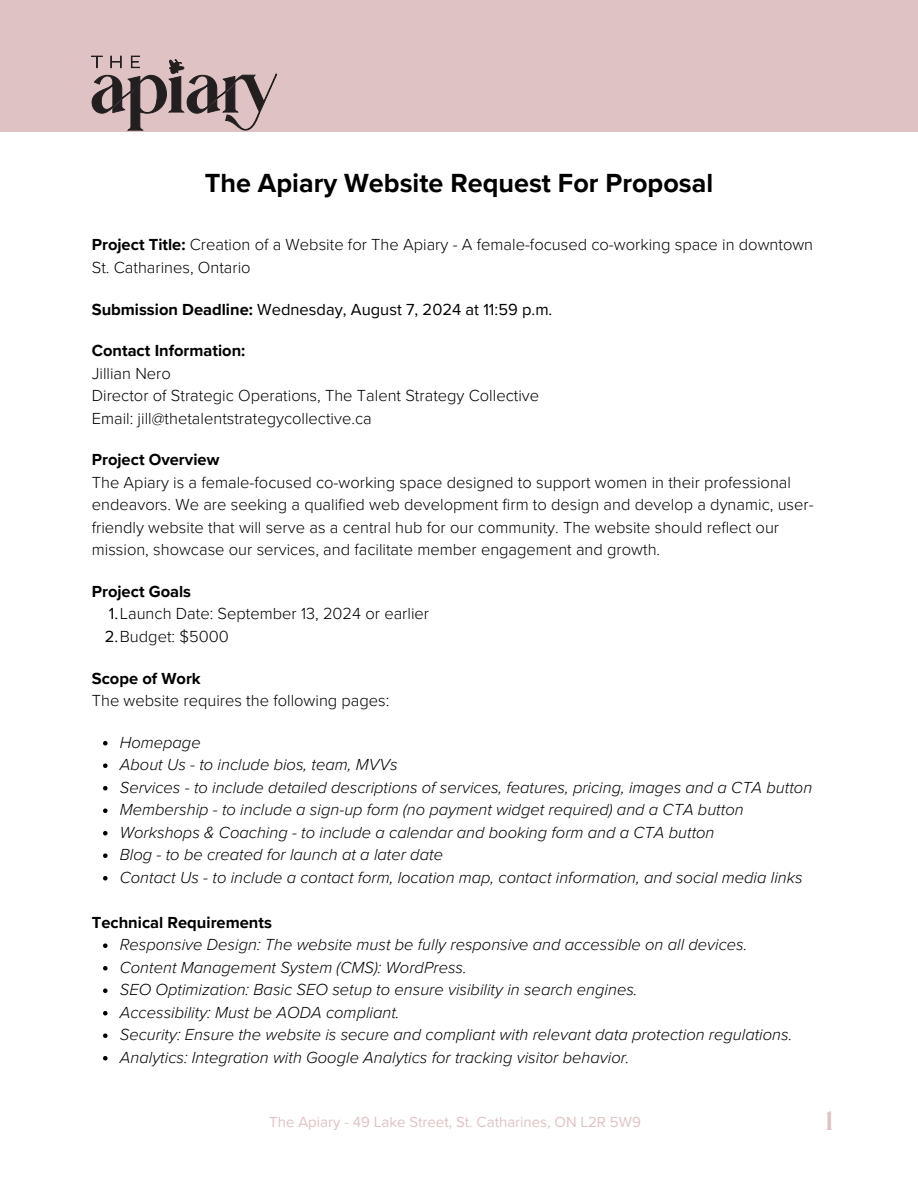
<style>
.page{position:relative;width:918px;height:1188px;background:#fff}
.page>*{position:absolute;margin:0;border:0;box-sizing:border-box;transform-origin:0 0}
.t1{font:700 27px "Proxima Nova";color:#000}
.t2{font:24px "Glitten";color:#dfc2c3}
.t3{font:italic 300 16.5px "Proxima Nova";color:#000}
.t4{font:300 16.5px/22.5px "Proxima Nova";color:#000}
.t5{font:700 16.5px "Proxima Nova";color:#000}
.t6{font:16.5px "Proxima Nova";color:#000}
.t7{font:15px "Proxima Nova";color:#dfc2c3}
.s1{font-weight:700}
.s2{font-weight:400}
</style>
<div class="page">
<svg style="left:103px;top:741px;width:5px;height:4px"></svg>
<svg style="left:103px;top:763px;width:5px;height:5px"></svg>
<svg style="left:103px;top:786px;width:5px;height:4px"></svg>
<svg style="left:103px;top:808px;width:5px;height:5px"></svg>
<svg style="left:103px;top:831px;width:5px;height:4px"></svg>
<svg style="left:103px;top:853px;width:5px;height:5px"></svg>
<svg style="left:103px;top:876px;width:5px;height:4px"></svg>
<svg style="left:103px;top:943px;width:5px;height:5px"></svg>
<svg style="left:103px;top:966px;width:5px;height:4px"></svg>
<svg style="left:103px;top:988px;width:5px;height:5px"></svg>
<svg style="left:103px;top:1011px;width:5px;height:4px"></svg>
<svg style="left:103px;top:1033px;width:5px;height:5px"></svg>
<svg style="left:103px;top:1056px;width:5px;height:4px"></svg>
<div style="left:0;top:0;width:918px;height:132px;background:#dfc2c3"></div>
<svg style="left:91px;top:56px;width:186px;height:74px"></svg>
<p class="t1" style="left:205px;top:167px;width:510px">The Apiary Website Request For Proposal</p>
<p class="t4" style="left:92px;top:234px;width:723px"><span class="s1">Project Title:</span> Creation of a Website for The Apiary - A female-focused co-working space in downtown<br>St. Catharines, Ontario</p>
<h1 class="t6" style="left:92px;top:299px;width:462px"><span class="s1">Submission Deadline:</span> Wednesday, August 7, 2024 at 11:59 p.m.</h1>
<p class="t5" style="left:92px;top:341px;width:155px">Contact Information:</p>
<p class="t4" style="left:92px;top:362px;width:81px">Jillian Nero</p>
<p class="t4" style="left:92px;top:385px;width:449px">Director of Strategic Operations, The Talent Strategy Collective</p>
<p class="t4" style="left:92px;top:407px;width:282px">Email: jill@thetalentstrategycollective.ca</p>
<p class="t5" style="left:92px;top:450px;width:129px">Project Overview</p>
<p class="t4" style="left:92px;top:471px;width:723px">The Apiary is a female-focused co-working space designed to support women in their professional endeavors. We are seeking a qualified web development firm to design and develop a dynamic, user&shy;friendly website that will serve as a central hub for our community. The website should reflect our mission, showcase our services, and facilitate member engagement and growth.</p>
<p class="t5" style="left:92px;top:582px;width:101px">Project Goals</p>
<p class="t4" style="left:109px;top:603px;width:322px"><span class="s2">1.</span>Launch Date: September 13, 2024 or earlier</p>
<h2 class="t4" style="left:105px;top:626px;width:126px"><span class="s2">2.</span>Budget: $5000</h2>
<p class="t5" style="left:92px;top:668px;width:111px">Scope of Work</p>
<p class="t4" style="left:92px;top:690px;width:299px">The website requires the following pages:</p>
<p class="t3" style="left:120px;top:733px;width:82px">Homepage</p>
<p class="t3" style="left:120px;top:755px;width:279px">About Us - to include bios, team, MVVs</p>
<p class="t3" style="left:120px;top:778px;width:694px">Services - to include detailed descriptions of services, features, pricing, images and a CTA button</p>
<p class="t3" style="left:120px;top:800px;width:625px">Membership - to include a sign-up form (no payment widget required) and a CTA button</p>
<p class="t3" style="left:120px;top:823px;width:596px">Workshops &amp; Coaching - to include a calendar and booking form and a CTA button</p>
<p class="t3" style="left:120px;top:845px;width:325px">Blog - to be created for launch at a later date</p>
<p class="t3" style="left:120px;top:868px;width:684px">Contact Us - to include a contact form, location map, contact information, and social media links</p>
<p class="t5" style="left:92px;top:913px;width:182px">Technical Requirements</p>
<p class="t3" style="left:120px;top:935px;width:629px">Responsive Design: The website must be fully responsive and accessible on all devices.</p>
<h2 class="t3" style="left:120px;top:958px;width:348px">Content Management System (CMS): WordPress.</h2>
<p class="t3" style="left:120px;top:980px;width:519px">SEO Optimization: Basic SEO setup to ensure visibility in search engines.</p>
<p class="t3" style="left:120px;top:1003px;width:281px">Accessibility: Must be AODA compliant.</p>
<p class="t3" style="left:120px;top:1025px;width:674px">Security: Ensure the website is secure and compliant with relevant data protection regulations.</p>
<p class="t3" style="left:120px;top:1048px;width:511px">Analytics: Integration with Google Analytics for tracking visitor behavior.</p>
<p class="t7" style="left:269px;top:1113px;width:373px">The Apiary - 49 Lake Street, St. Catharines, ON L2R 5W9</p>
<p class="t2" style="left:825px;top:1106px;width:10px">1</p>
</div>
